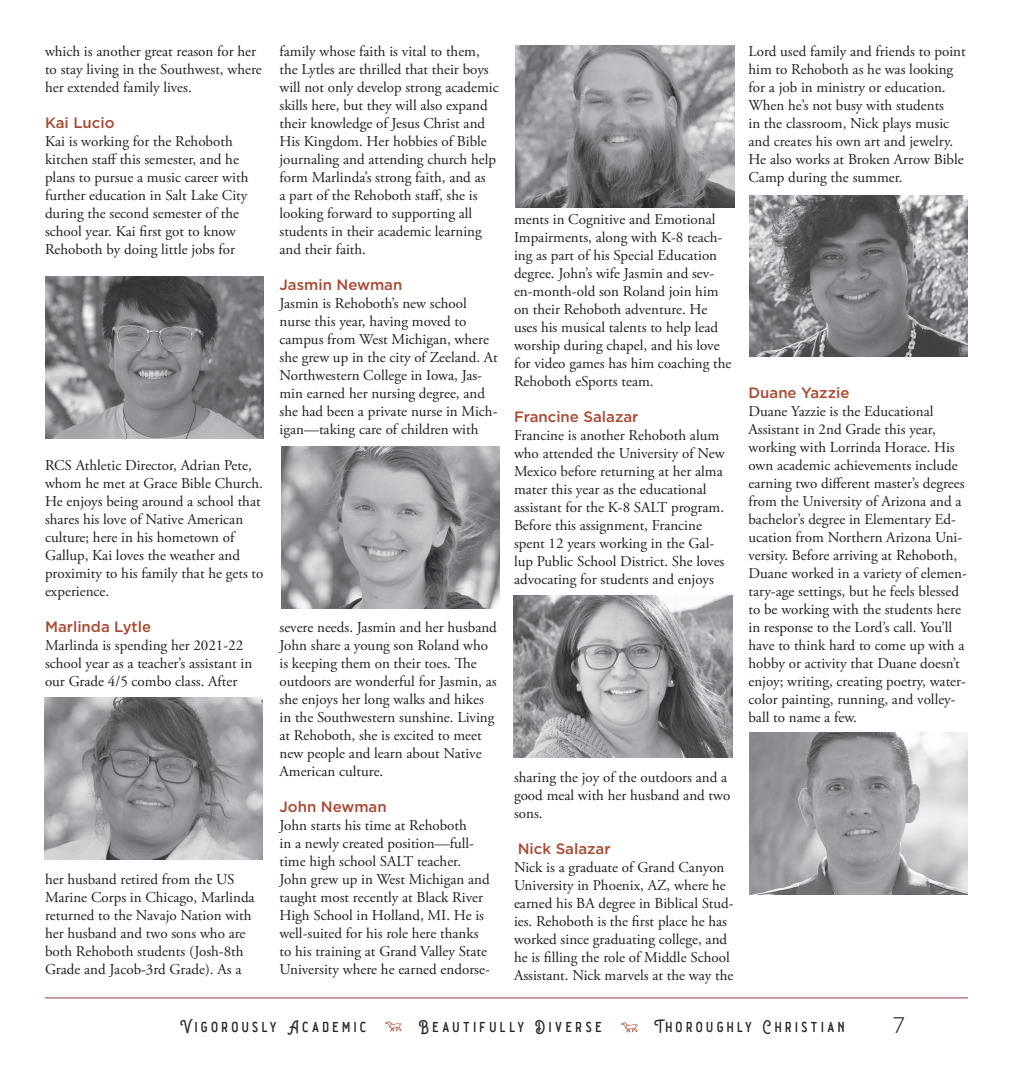
<style>
.page{position:relative;width:1013px;height:1080px;background:#fff}
.page>*{position:absolute;margin:0;border:0;box-sizing:border-box;transform-origin:0 0}
.t1{font:300 22.5px "Gotham";color:#231f20}
.t2{font:17.5px "Sabatons Stamp";letter-spacing:.2em;color:#231f20}
.t3{font:15px/18px "Adobe Garamond Pro";color:#231f20}
.t4{font:500 15px "Gotham";color:#ab4830}
</style>
<div class="page">
<hr style="left:45px;top:997px;width:923px;height:1px;background:#953a40">
<img style="left:385px;top:1021px;width:17px;height:11px">
<img style="left:621px;top:1022px;width:17px;height:10px">
<img style="left:749px;top:195px;width:219px;height:162px">
<img style="left:45px;top:277px;width:218px;height:162px">
<img style="left:44px;top:698px;width:219px;height:162px">
<img style="left:281px;top:446px;width:219px;height:162px">
<img style="left:515px;top:46px;width:219px;height:162px">
<img style="left:514px;top:595px;width:218px;height:162px">
<img style="left:749px;top:733px;width:219px;height:162px">
<p class="t3" style="left:45px;top:43px;width:218px">which is another great reason for her to stay living in the Southwest, where her extended family lives.</p>
<p class="t4" style="left:45px;top:113px;width:71px">Kai Lucio</p>
<p class="t3" style="left:45px;top:133px;width:205px">Kai is working for the Rehoboth kitchen staff this semester, and he plans to pursue a music career with further education in Salt Lake City during the second semester of the school year. Kai first got to know Rehoboth by doing little jobs for</p>
<p class="t3" style="left:45px;top:457px;width:220px">RCS Athletic Director, Adrian Pete, whom he met at Grace Bible Church.<br>He enjoys being around a school that shares his love of Native American culture; here in his hometown of<br>Gallup, Kai loves the weather and proximity to his family that he gets to experience.</p>
<p class="t4" style="left:45px;top:617px;width:108px">Marlinda Lytle</p>
<p class="t3" style="left:45px;top:637px;width:209px">Marlinda is spending her 2021-22 school year as a teacher’s assistant in our Grade 4/5 combo class. After</p>
<p class="t3" style="left:45px;top:871px;width:211px">her husband retired from the US<br>Marine Corps in Chicago, Marlinda returned to the Navajo Nation with her husband and two sons who are both Rehoboth students (Josh-8th<br>Grade and Jacob-3rd Grade). As a</p>
<p class="t3" style="left:279px;top:43px;width:221px">family whose faith is vital to them, the Lytles are thrilled that their boys will not only develop strong academic skills here, but they will also expand their knowledge of Jesus Christ and His Kingdom. Her hobbies of Bible journaling and attending church help form Marlinda’s strong faith, and as<br>a part of the Rehoboth staff, she is looking forward to supporting all students in their academic learning and their faith.</p>
<p class="t4" style="left:279px;top:275px;width:124px">Jasmin Newman</p>
<p class="t3" style="left:279px;top:295px;width:220px">Jasmin is Rehoboth’s new school nurse this year, having moved to campus from West Michigan, where she grew up in the city of Zeeland. At Northwestern College in Iowa, Jas&shy;min earned her nursing degree, and she had been a private nurse in Mich&shy;igan—taking care of children with</p>
<p class="t3" style="left:279px;top:619px;width:219px">severe needs. Jasmin and her husband John share a young son Roland who is keeping them on their toes. The outdoors are wonderful for Jasmin, as she enjoys her long walks and hikes in the Southwestern sunshine. Living at Rehoboth, she is excited to meet new people and learn about Native American culture.</p>
<p class="t4" style="left:279px;top:797px;width:109px">John Newman</p>
<p class="t3" style="left:279px;top:817px;width:212px">John starts his time at Rehoboth<br>in a newly created position—full&shy;time high school SALT teacher.<br>John grew up in West Michigan and taught most recently at Black River High School in Holland, MI. He is well-suited for his role here thanks to his training at Grand Valley State University where he earned endorse-</p>
<p class="t3" style="left:514px;top:211px;width:219px">ments in Cognitive and Emotional Impairments, along with K-8 teach&shy;ing as part of his Special Education degree. John’s wife Jasmin and sev&shy;en-month-old son Roland join him on their Rehoboth adventure. He uses his musical talents to help lead worship during chapel, and his love for video games has him coaching the Rehoboth eSports team.</p>
<p class="t4" style="left:514px;top:407px;width:126px">Francine Salazar</p>
<p class="t3" style="left:514px;top:427px;width:212px">Francine is another Rehoboth alum who attended the University of New Mexico before returning at her alma mater this year as the educational assistant for the K-8 SALT program.<br>Before this assignment, Francine spent 12 years working in the Gal&shy;lup Public School District. She loves advocating for students and enjoys</p>
<p class="t3" style="left:514px;top:769px;width:218px">sharing the joy of the outdoors and a good meal with her husband and two sons.</p>
<p class="t4" style="left:518px;top:839px;width:94px">Nick Salazar</p>
<p class="t3" style="left:514px;top:859px;width:221px">Nick is a graduate of Grand Canyon University in Phoenix, AZ, where he earned his BA degree in Biblical Stud&shy;ies. Rehoboth is the first place he has worked since graduating college, and he is filling the role of Middle School Assistant. Nick marvels at the way the</p>
<p class="t3" style="left:748px;top:43px;width:219px">Lord used family and friends to point him to Rehoboth as he was looking for a job in ministry or education.<br>When he’s not busy with students<br>in the classroom, Nick plays music and creates his own art and jewelry.<br>He also works at Broken Arrow Bible<br>Camp during the summer.</p>
<p class="t4" style="left:748px;top:383px;width:102px">Duane Yazzie</p>
<p class="t3" style="left:748px;top:403px;width:220px">Duane Yazzie is the Educational Assistant in 2nd Grade this year, working with Lorrinda Horace. His own academic achievements include earning two different master’s degrees from the University of Arizona and a bachelor’s degree in Elementary Ed&shy;ucation from Northern Arizona Uni&shy;versity. Before arriving at Rehoboth, Duane worked in a variety of elemen&shy;tary-age settings, but he feels blessed to be working with the students here in response to the Lord’s call. You’ll have to think hard to come up with a hobby or activity that Duane doesn’t enjoy; writing, creating poetry, water&shy;color painting, running, and volley&shy;ball to name a few.</p>
<p class="t2" style="left:180px;top:1017px;width:188px">Vigorously Academic</p>
<p class="t2" style="left:419px;top:1017px;width:185px">Beautifully Diverse</p>
<p class="t2" style="left:654px;top:1017px;width:192px">Thoroughly Christian</p>
<h1 class="t1" style="left:892px;top:1011px;width:15px">7</h1>
</div>
